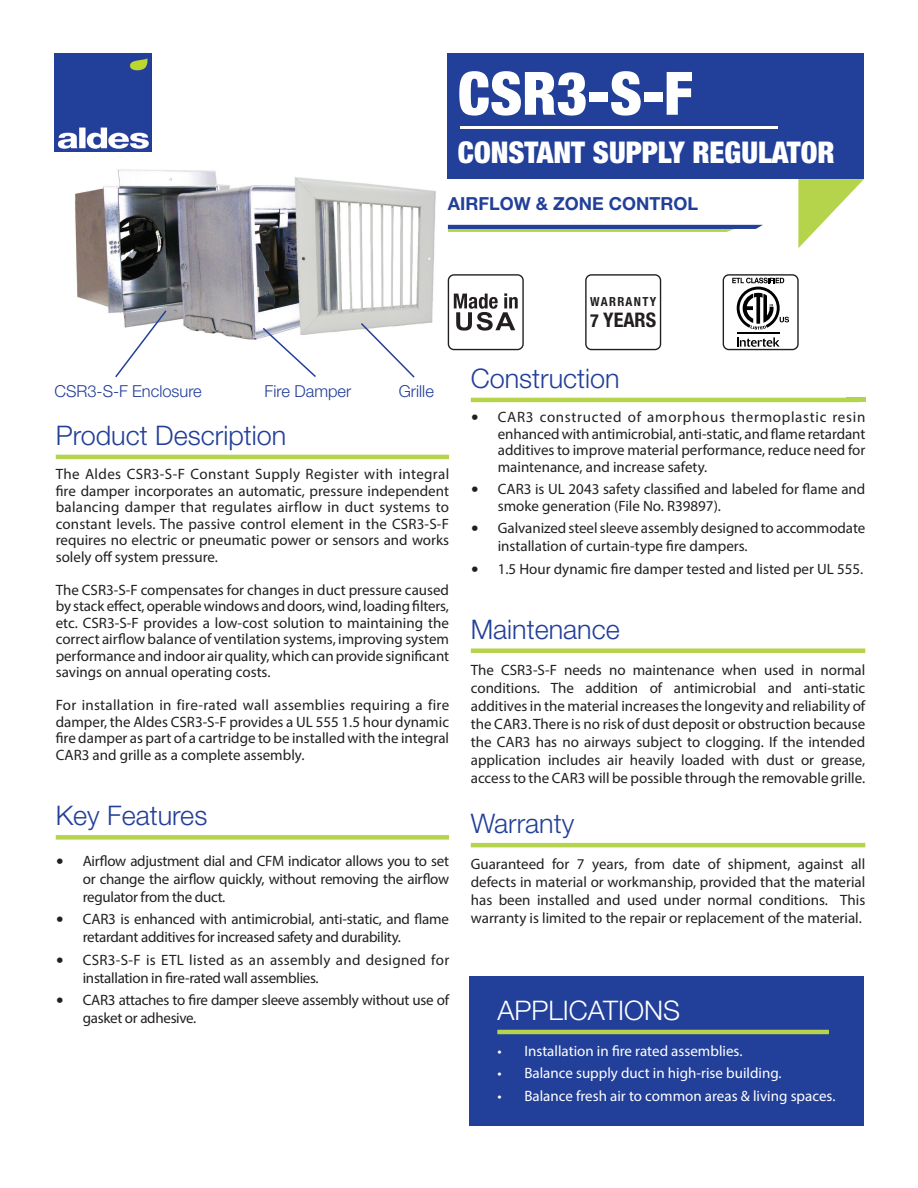
<style>
.page{position:relative;width:918px;height:1188px;background:#fff}
.page>*{position:absolute;margin:0;border:0;box-sizing:border-box;transform-origin:0 0}
.t1{font:900 condensed 59.85px "Helvetica Neue LT Std";color:#fff}
.t2{font:900 condensed 30px "Helvetica Neue LT Std";color:#fff}
.Body_Paragraphs{font:300 27px "Helvetica Neue LT Std";color:#223f99}
.t3{font:300 27px "Helvetica Neue LT Std";color:#fff}
.t4{font:700 condensed 20.1px "Helvetica Neue LT Std";color:#231f20}
.t5{font:700 18px "Helvetica Neue LT Std";color:#223f99}
.t6{font:300 16.5px "Helvetica Neue LT Std";color:#223f99}
.Body_Paragraphs-2{font:15px/16.5px "Myriad Pro";color:#231f20;text-align:justify}
.Body_Paragraphs-3{font:15px/18px "Myriad Pro";letter-spacing:-.02em;color:#231f20}
.t7{font:15px "Myriad Pro";color:#fff}
.t8{font:700 condensed 12.6px "Helvetica Neue LT Std";letter-spacing:.105em;color:#231f20}
.s1{font-family:"Verdana"}
.s2{font-size:18.15px}
</style>
<div class="page">
<img style="left:54px;top:54px;width:97px;height:97px">
<svg style="left:798px;top:179px;width:66px;height:69px"></svg>
<svg style="left:448px;top:225px;width:315px;height:7px;background:#678381"></svg>
<div style="left:448px;top:53px;width:416px;height:126px;background:#223f99"></div>
<hr style="left:460px;top:127px;width:317px;height:2px;background:#fff">
<hr style="left:56px;top:455px;width:393px;height:4px;background:#b5d44b">
<div style="left:56px;top:835px;width:393px;height:5px;background:#b5d44b"></div>
<hr style="left:471px;top:398px;width:388px;height:4px;background:#b5d44b">
<div style="left:471px;top:648px;width:394px;height:5px;background:#b5d44b"></div>
<hr style="left:471px;top:843px;width:394px;height:4px;background:#b5d44b">
<div style="left:469px;top:976px;width:395px;height:149px;background:#223f99"></div>
<hr style="left:497px;top:1030px;width:332px;height:4px;background:#b5d44b">
<hr style="left:846px;top:398px;width:19px;height:4px;background:#b5d44b">
<img style="left:75px;top:169px;width:361px;height:171px">
<svg style="left:114px;top:309px;width:54px;height:69px"></svg>
<svg style="left:261px;top:326px;width:57px;height:51px"></svg>
<svg style="left:359px;top:321px;width:57px;height:57px"></svg>
<svg style="left:585px;top:274px;width:76px;height:76px"></svg>
<div style="left:448px;top:274px;width:76px;height:76px;border:1px solid #231f20;border-radius:6px"></div>
<svg style="left:454px;top:293px;width:64px;height:38px"></svg>
<svg style="left:723px;top:274px;width:76px;height:76px"></svg>
<p class="t1" style="left:458px;top:57px;width:236px">CSR3-S-F</p>
<p class="t2" style="left:458px;top:134px;width:378px">CONSTANT SUPPLY REGULATOR</p>
<p class="t5" style="left:448px;top:193px;width:252px">AIRFLOW &amp; ZONE CONTROL</p>
<p class="t6" style="left:54px;top:381px;width:149px">CSR3-S-F Enclosure</p>
<p class="t6" style="left:265px;top:381px;width:88px">Fire Damper</p>
<p class="t6" style="left:399px;top:381px;width:37px">Grille</p>
<p class="Body_Paragraphs" style="left:56px;top:419px;width:232px">Product Description</p>
<p class="Body_Paragraphs-2" style="left:56px;top:466px;width:395px">The Aldes CSR3-S-F Constant Supply Register with integral fire damper incorporates an automatic, pressure independent balancing damper that regulates airflow in duct systems to constant levels. The passive control element in the CSR3-S-F requires no electric or pneumatic power or sensors and works solely off system pressure.</p>
<p class="Body_Paragraphs-2" style="left:56px;top:581px;width:395px">The CSR3-S-F compensates for changes in duct pressure caused by stack effect, operable windows and doors, wind, loading filters, etc. CSR3-S-F provides a low-cost solution to maintaining the correct airflow balance of ventilation systems, improving system performance and indoor air quality, which can provide significant savings on annual operating costs.</p>
<p class="Body_Paragraphs-2" style="left:56px;top:697px;width:395px">For installation in fire-rated wall assemblies requiring a fire damper, the Aldes CSR3-S-F provides a UL 555 1.5 hour dynamic fire damper as part of a cartridge to be installed with the integral CAR3 and grille as a complete assembly.</p>
<p class="Body_Paragraphs" style="left:56px;top:799px;width:153px">Key Features</p>
<p class="Body_Paragraphs-2" style="left:83px;top:852px;width:368px;line-height:18px;text-indent:-27px"><span class="s1">•</span> Airflow adjustment dial and CFM indicator allows you to set or change the airflow quickly, without removing the airflow regulator from the duct.</p>
<p class="Body_Paragraphs-3" style="left:83px;top:910px;width:368px;text-indent:-27px"><span class="s1">•</span> CAR3 is enhanced with antimicrobial, anti-static, and flame retardant additives for increased safety and durability.</p>
<p class="Body_Paragraphs-2" style="left:83px;top:951px;width:368px;line-height:18px;text-indent:-27px"><span class="s1">•</span> CSR3-S-F is ETL listed as an assembly and designed for installation in fire-rated wall assemblies.</p>
<p class="Body_Paragraphs-3" style="left:83px;top:991px;width:368px;text-indent:-27px"><span class="s1">•</span> CAR3 attaches to fire damper sleeve assembly without use of gasket or adhesive.</p>
<p class="t8" style="left:590px;top:294px;width:68px">WARRANTY</p>
<p class="t4" style="left:590px;top:307px;width:68px"><span class="s2">7</span> YEARS</p>
<p class="Body_Paragraphs" style="left:471px;top:362px;width:151px">Construction</p>
<p class="Body_Paragraphs-2" style="left:498px;top:409px;width:369px;text-indent:-27px"><span class="s1">•</span> CAR3 constructed of amorphous thermoplastic resin enhanced with antimicrobial, anti-static, and flame retardant additives to improve material performance, reduce need for maintenance, and increase safety.</p>
<p class="Body_Paragraphs-2" style="left:498px;top:481px;width:369px;text-indent:-27px"><span class="s1">•</span> CAR3 is UL 2043 safety classified and labeled for flame and smoke generation (File No. R39897).</p>
<p class="Body_Paragraphs-2" style="left:498px;top:519px;width:369px;line-height:18px;text-indent:-27px"><span class="s1">•</span> Galvanized steel sleeve assembly designed to accommodate installation of curtain-type fire dampers.</p>
<p class="Body_Paragraphs-2" style="left:471px;top:560px;width:394px"><span class="s1">•</span> 1.5 Hour dynamic fire damper tested and listed per UL 555.</p>
<p class="Body_Paragraphs" style="left:471px;top:613px;width:151px">Maintenance</p>
<p class="Body_Paragraphs-2" style="left:471px;top:660px;width:396px;line-height:18px">The CSR3-S-F needs no maintenance when used in normal conditions. The addition of antimicrobial and anti-static additives in the material increases the longevity and reliability of the CAR3. There is no risk of dust deposit or obstruction because the CAR3 has no airways subject to clogging. If the intended application includes air heavily loaded with dust or grease, access to the CAR3 will be possible through the removable grille.</p>
<p class="Body_Paragraphs" style="left:471px;top:807px;width:105px">Warranty</p>
<p class="Body_Paragraphs-2" style="left:471px;top:855px;width:396px;line-height:18px">Guaranteed for 7 years, from date of shipment, against all defects in material or workmanship, provided that the material has been installed and used under normal conditions. This warranty is limited to the repair or replacement of the material.</p>
<p class="t3" style="left:497px;top:994px;width:184px">APPLICATIONS</p>
<p class="t7" style="left:497px;top:1042px;width:247px">• Installation in fire rated assemblies.</p>
<p class="t7" style="left:497px;top:1064px;width:286px">• Balance supply duct in high-rise building.</p>
<p class="t7" style="left:497px;top:1087px;width:340px">• Balance fresh air to common areas &amp; living spaces.</p>
</div>
